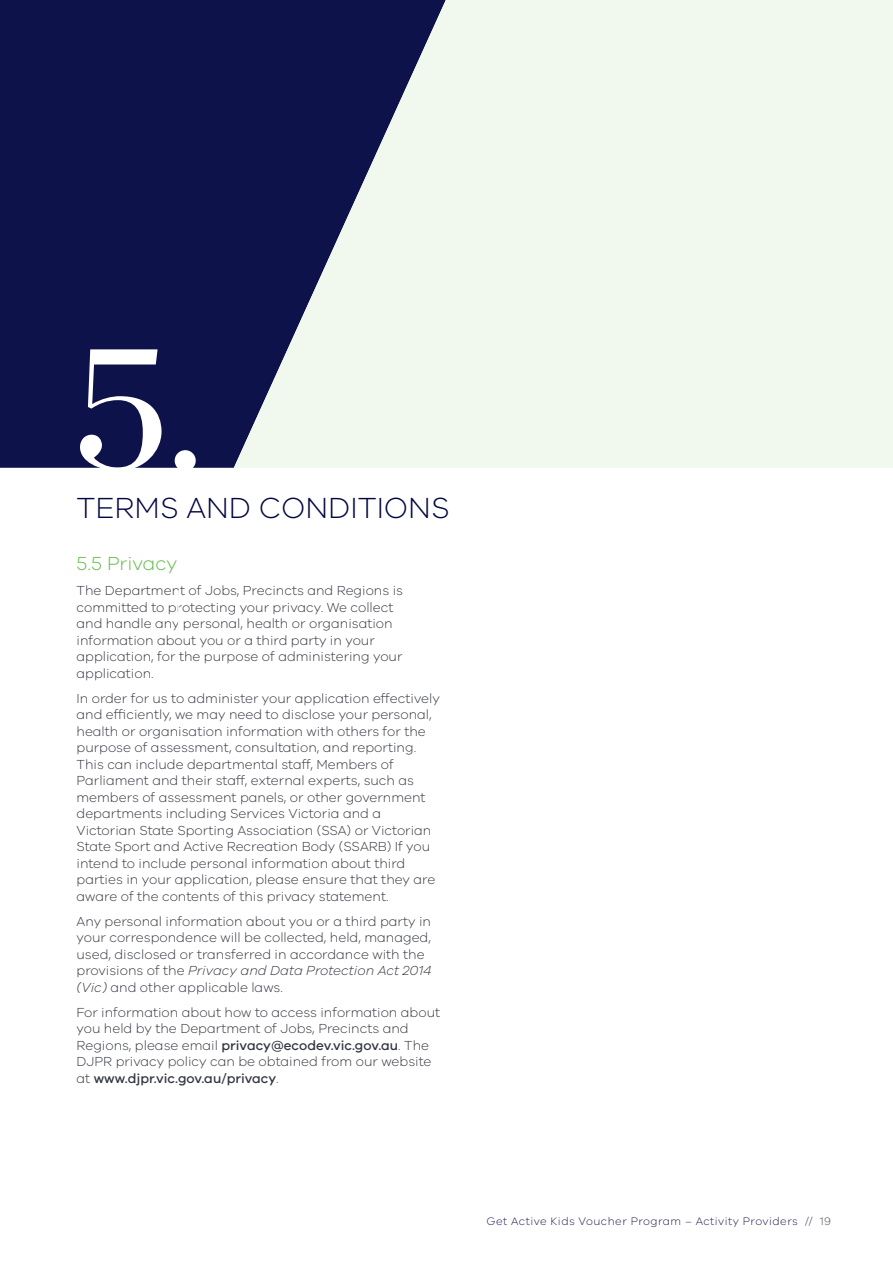
<style>
.page{position:relative;width:893px;height:1263px;background:#fff}
.page>*{position:absolute;margin:0;border:0;box-sizing:border-box;transform-origin:0 0}
.t1{font:180px "Chronicle Display";color:#fff}
.t2{font:300 30px "VIC";color:#020641}
.BODY{font:300 19.5px "VIC";color:#60bb46}
.BODY-2{font:300 13.5px/16.5px "VIC";color:#323640}
.t3{font:300 11.25px "VIC";letter-spacing:.04em;color:#201f54}
.s1{font-style:italic}
.s2{font-weight:500}
.s3{color:#4b4c4d}
</style>
<div class="page">
<div style="left:0;top:0;width:234px;height:468px;background:#0e124a"></div>
<svg style="left:234px;top:0;width:659px;height:468px;fill:#f1f8ed"></svg>
<p class="t1" style="left:71px;top:267px;width:135px">5.</p>
<h1 class="t2" style="left:77px;top:489px;width:375px">TERMS AND CONDITIONS</h1>
<p class="BODY" style="left:77px;top:552px;width:102px">5.5 Privacy</p>
<p class="BODY-2" style="left:77px;top:582px;width:328px">The Department of Jobs, Precincts and Regions is committed to protecting your privacy. We collect and handle any personal, health or organisation information about you or a third party in your application, for the purpose of administering your application.</p>
<p class="BODY-2" style="left:77px;top:689px;width:365px">In order for us to administer your application effectively and efficiently, we may need to disclose your personal, health or organisation information with others for the purpose of assessment, consultation, and reporting.<br>This can include departmental staff, Members of Parliament and their staff, external experts, such as members of assessment panels, or other government departments including Services Victoria and a Victorian State Sporting Association (SSA) or Victorian State Sport and Active Recreation Body (SSARB) If you intend to include personal information about third parties in your application, please ensure that they are aware of the contents of this privacy statement.</p>
<p class="BODY-2" style="left:77px;top:912px;width:356px">Any personal information about you or a third party in your correspondence will be collected, held, managed, used, disclosed or transferred in accordance with the provisions of the <span class="s1">Privacy and Data Protection Act 2014 (Vic)</span> and other applicable laws.</p>
<p class="BODY-2" style="left:77px;top:1003px;width:365px">For information about how to access information about you held by the Department of Jobs, Precincts and Regions, please email <span class="s2">privacy@ecodev.vic.gov.au</span>. The DJPR privacy policy can be obtained from our website at <span class="s2">www.djpr.vic.gov.au/privacy</span>.</p>
<p class="t3" style="left:487px;top:1214px;width:346px">Get Active Kids Voucher Program – Activity Providers // <span class="s3">19</span></p>
</div>
